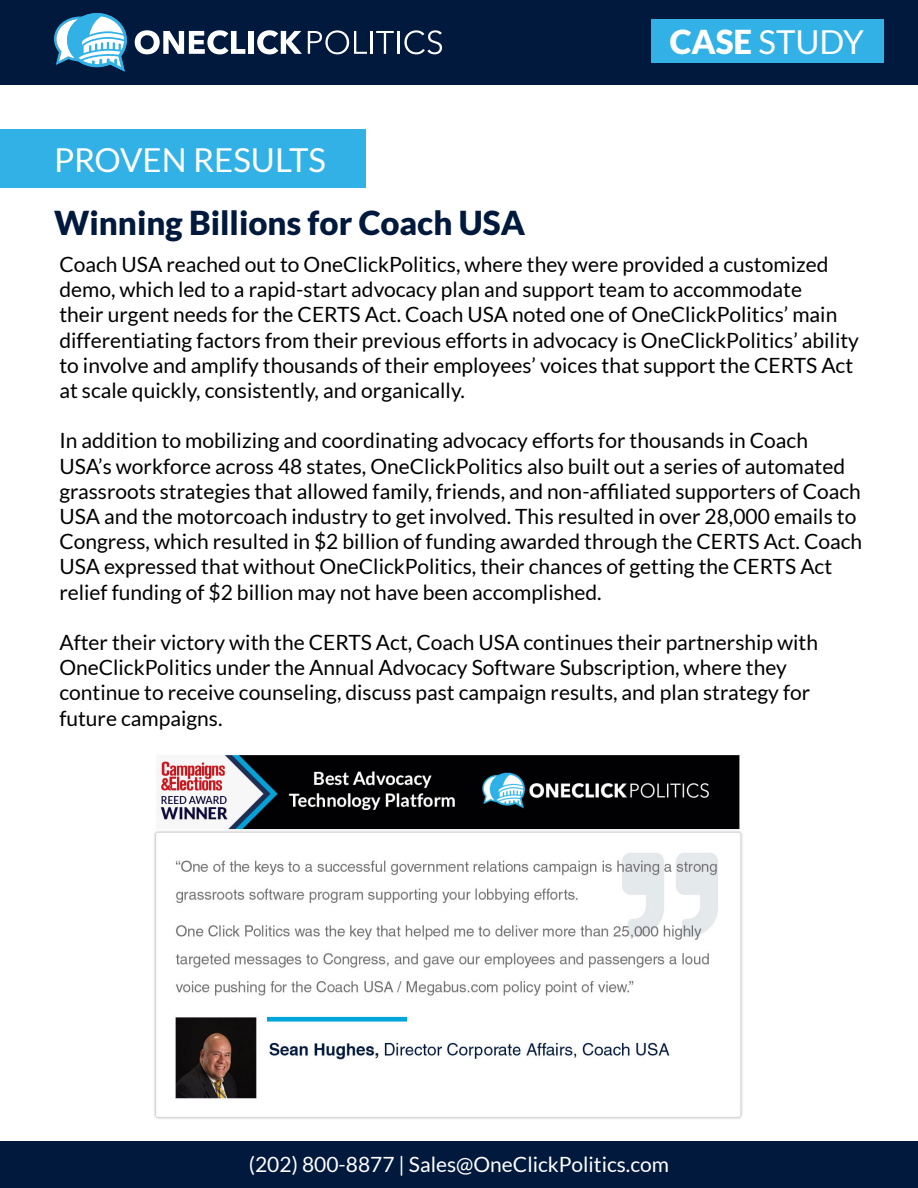
<style>
.page{position:relative;width:918px;height:1188px;background:#fff}
.page>*{position:absolute;margin:0;border:0;box-sizing:border-box;transform-origin:0 0}
.t1{font:900 33px "Lato";color:#01193d}
.t2{font:33px "Lato";color:#fff}
.t3{font:21px/25.2px "Lato";color:#000}
.t4{font:21px "Lato";color:#fff}
.s1{font-weight:900}
</style>
<div class="page">
<div style="left:0;top:0;width:918px;height:85px;background:#01193d"></div>
<svg style="left:135px;top:30px;width:110px;height:24px"></svg>
<div style="left:248px;top:31px;width:6px;height:23px;background:#fff"></div>
<svg style="left:257px;top:30px;width:45px;height:24px"></svg>
<svg style="left:308px;top:30px;width:59px;height:24px"></svg>
<hr style="left:370px;top:31px;width:3px;height:23px;background:#fff">
<svg style="left:376px;top:31px;width:18px;height:23px"></svg>
<hr style="left:397px;top:31px;width:3px;height:23px;background:#fff">
<svg style="left:404px;top:30px;width:38px;height:24px"></svg>
<svg style="left:54px;top:13px;width:73px;height:59px"></svg>
<div style="left:652px;top:19px;width:232px;height:44px;background:#31b1e6"></div>
<div style="left:0;top:1141px;width:918px;height:47px;background:#01193d"></div>
<div style="left:0;top:130px;width:365px;height:58px;background:#31b1e6"></div>
<img style="left:154px;top:755px;width:589px;height:364px">
<h1 class="t2" style="left:54px;top:142px;width:274px">PROVEN RESULTS</h1>
<h1 class="t1" style="left:54px;top:204px;width:473px">Winning Billions for Coach USA</h1>
<h1 class="t2" style="left:670px;top:24px;width:196px"><span class="s1">CASE</span> STUDY</h1>
<p class="t3" style="left:59px;top:252px;width:801px">Coach USA reached out to OneClickPolitics, where they were provided a customized demo, which led to a rapid-start advocacy plan and support team to accommodate<br>their urgent needs for the CERTS Act. Coach USA noted one of OneClickPolitics’ main differentiating factors from their previous efforts in advocacy is OneClickPolitics’ ability to involve and amplify thousands of their employees’ voices that support the CERTS Act at scale quickly, consistently, and organically.</p>
<p class="t3" style="left:59px;top:428px;width:804px">In addition to mobilizing and coordinating advocacy efforts for thousands in Coach USA’s workforce across 48 states, OneClickPolitics also built out a series of automated grassroots strategies that allowed family, friends, and non-affiliated supporters of Coach USA and the motorcoach industry to get involved. This resulted in over 28,000 emails to Congress, which resulted in $2 billion of funding awarded through the CERTS Act. Coach USA expressed that without OneClickPolitics, their chances of getting the CERTS Act relief funding of $2 billion may not have been accomplished.</p>
<p class="t3" style="left:59px;top:630px;width:760px">After their victory with the CERTS Act, Coach USA continues their partnership with OneClickPolitics under the Annual Advocacy Software Subscription, where they continue to receive counseling, discuss past campaign results, and plan strategy for future campaigns.</p>
<p class="t4" style="left:249px;top:1152px;width:422px">(202) 800-8877 | Sales@OneClickPolitics.com</p>
</div>
